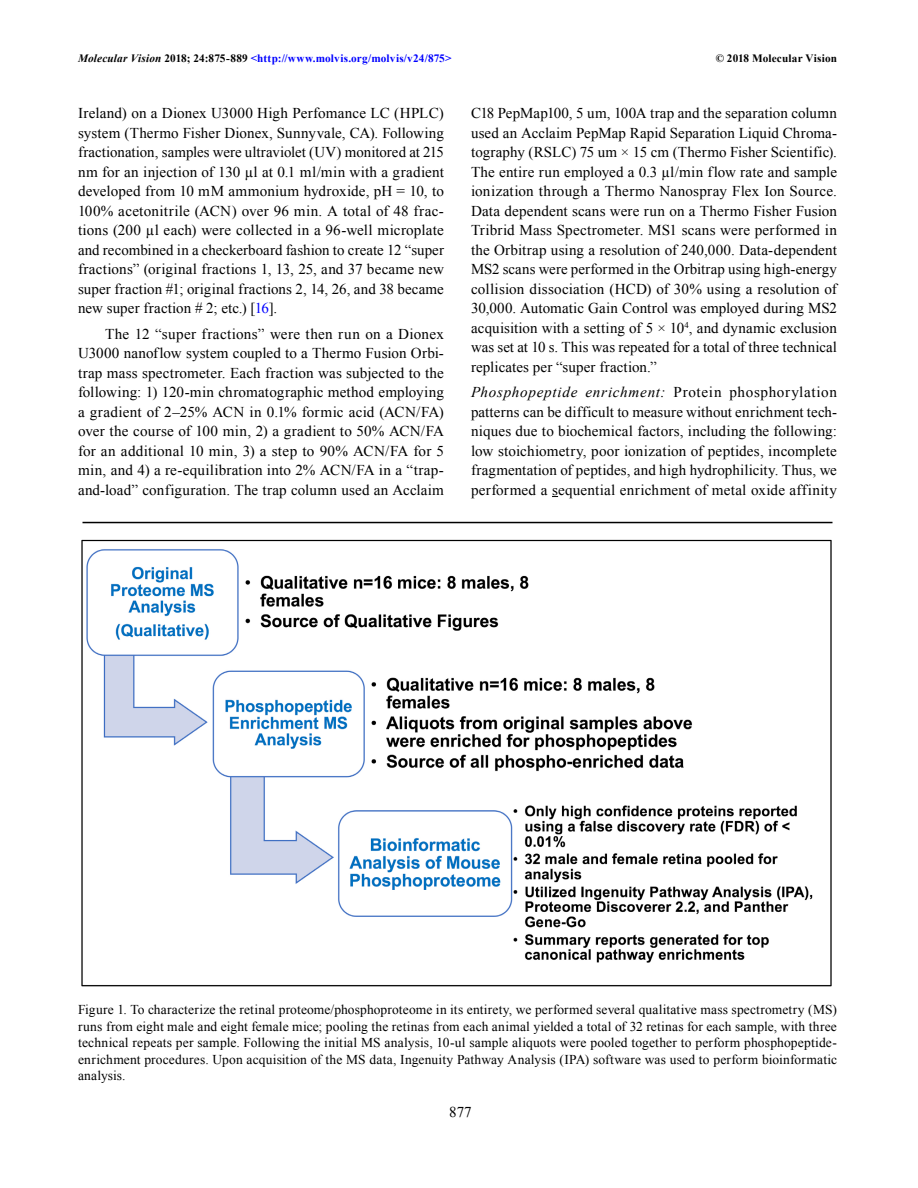
<style>
.page{position:relative;width:918px;height:1188px;background:#fff}
.page>*{position:absolute;margin:0;border:0;box-sizing:border-box;transform-origin:0 0}
.Para_Ind{font:15px/19.5px "Times New Roman";letter-spacing:.01em;color:#000;text-align:justify}
.Para_No_Ind{font:15px/19.5px "Times New Roman";letter-spacing:.015em;color:#000;text-align:justify}
.Folio{font:15px "Times New Roman";color:#000}
.Fig_Caption{font:13.5px/16.5px "Times New Roman";letter-spacing:.01em;color:#000;text-align:justify}
.Header_Align_Left{font:700 11.25px "Times New Roman";letter-spacing:.015em;color:#00f}
.Header_Align_Right{font:700 11.25px "Times New Roman";letter-spacing:.015em;color:#000}
.s1{font-style:italic;color:#000}
.s2{color:#000}
.s3{color:#00f}
.s4{font-style:italic}
</style>
<div class="page">
<img style="left:81px;top:539px;width:751px;height:448px">
<hr style="left:82px;top:522px;width:750px;height:1px;background:#000">
<p class="Header_Align_Left" style="left:78px;top:50px;width:375px"><span class="s1">Molecular Vision</span> <span class="s2">2018; 24:875-889</span> &lt;http://www.molvis.org/molvis/v24/875&gt;</p>
<p class="Header_Align_Right" style="left:716px;top:50px;width:123px">© 2018 Molecular Vision</p>
<p class="Para_Ind" style="left:78px;top:103px;width:368px">Ireland) on a Dionex U3000 High Perfomance LC (HPLC) system (Thermo Fisher Dionex, Sunnyvale, CA). Following fractionation, samples were ultraviolet (UV) monitored at 215 nm for an injection of 130 µl at 0.1 ml/min with a gradient developed from 10 mM ammonium hydroxide, pH = 10, to 100% acetonitrile (ACN) over 96 min. A total of 48 frac&shy;tions (200 µl each) were collected in a 96-well microplate and recombined in a checkerboard fashion to create 12 “super fractions” (original fractions 1, 13, 25, and 37 became new super fraction #1; original fractions 2, 14, 26, and 38 became new super fraction # 2; etc.) [<span class="s3">16</span>].</p>
<p class="Para_Ind" style="left:78px;top:324px;width:368px;text-indent:27px">The 12 “super fractions” were then run on a Dionex U3000 nanoflow system coupled to a Thermo Fusion Orbi&shy;trap mass spectrometer. Each fraction was subjected to the following: 1) 120-min chromatographic method employing a gradient of 2–25% ACN in 0.1% formic acid (ACN/FA) over the course of 100 min, 2) a gradient to 50% ACN/FA for an additional 10 min, 3) a step to 90% ACN/FA for 5 min, and 4) a re-equilibration into 2% ACN/FA in a “trap&shy;and-load” configuration. The trap column used an Acclaim</p>
<p class="Para_Ind" style="left:471px;top:103px;width:368px">C18 PepMap100, 5 um, 100A trap and the separation column used an Acclaim PepMap Rapid Separation Liquid Chroma&shy;tography (RSLC) 75 um × 15 cm (Thermo Fisher Scientific).<br>The entire run employed a 0.3 µl/min flow rate and sample ionization through a Thermo Nanospray Flex Ion Source.<br>Data dependent scans were run on a Thermo Fisher Fusion Tribrid Mass Spectrometer. MS1 scans were performed in the Orbitrap using a resolution of 240,000. Data-dependent MS2 scans were performed in the Orbitrap using high-energy collision dissociation (HCD) of 30% using a resolution of 30,000. Automatic Gain Control was employed during MS2 acquisition with a setting of 5 × 10<sup>4</sup>, and dynamic exclusion was set at 10 s. This was repeated for a total of three technical replicates per “super fraction.”</p>
<p class="Para_No_Ind" style="left:471px;top:382px;width:367px"><span class="s4">Phosphopeptide enrichment:</span> Protein phosphorylation patterns can be difficult to measure without enrichment tech&shy;niques due to biochemical factors, including the following: low stoichiometry, poor ionization of peptides, incomplete fragmentation of peptides, and high hydrophilicity. Thus, we performed a sequential enrichment of metal oxide affinity</p>
<p class="Fig_Caption" style="left:78px;top:1001px;width:761px">Figure 1. To characterize the retinal proteome/phosphoproteome in its entirety, we performed several qualitative mass spectrometry (MS) runs from eight male and eight female mice; pooling the retinas from each animal yielded a total of 32 retinas for each sample, with three technical repeats per sample. Following the initial MS analysis, 10-ul sample aliquots were pooled together to perform phosphopeptide&shy;enrichment procedures. Upon acquisition of the MS data, Ingenuity Pathway Analysis (IPA) software was used to perform bioinformatic analysis.</p>
<p class="Folio" style="left:449px;top:1102px;width:24px">877</p>
</div>
